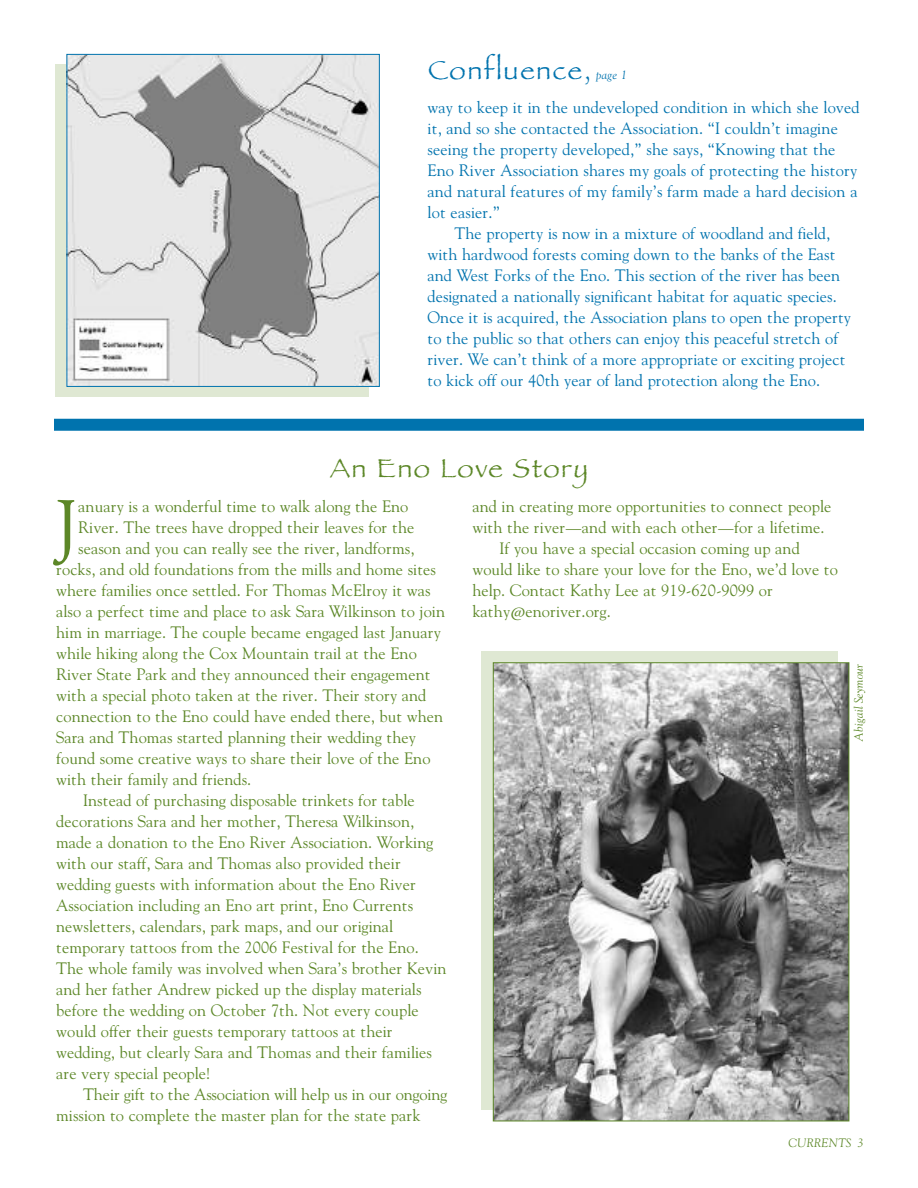
<style>
.page{position:relative;width:918px;height:1188px;background:#fff}
.page>*{position:absolute;margin:0;border:0;box-sizing:border-box;transform-origin:0 0}
.t1{font:73.05px "Goudy Oldstyle II V";color:#5c8727}
.t2{font:27px "Papyrus";letter-spacing:.06em;color:#5c8727}
.t3{font:27px "Papyrus";letter-spacing:.06em;color:#0073ae}
.t4{font:16.5px "Goudy Oldstyle II V";color:#5c8727}
.t5{font:16.5px "Goudy Oldstyle II V";color:#0073ae}
.t6{font:12px "Goudy Oldstyle II Italic V";color:#5c8727}
.t7{font:12px "Goudy Oldstyle II Italic V";color:#0073ae}
</style>
<div class="page">
<svg style="left:482px;top:651px;width:356px;height:459px;background:#d1dcc3"></svg>
<img style="left:495px;top:664px;width:352px;height:455px">
<div style="left:54px;top:419px;width:810px;height:12px;background:#0073ae"></div>
<div style="left:56px;top:64px;width:313px;height:333px;background:#dfe8d3"></div>
<img style="left:69px;top:56px;width:309px;height:329px">
<div style="left:67px;top:54px;width:313px;height:333px;border:1px solid #0073ae"></div>
<h2 class="t3" style="left:428px;top:54px;width:165px">Confluence,</h2>
<p class="t7" style="left:596px;top:71px;width:33px">page 1</p>
<p class="t5" style="left:428px;top:101px;width:434px">way to keep it in the undeveloped condition in which she loved</p>
<p class="t5" style="left:428px;top:122px;width:412px">it, and so she contacted the Association. “I couldn’t imagine</p>
<p class="t5" style="left:428px;top:143px;width:410px">seeing the property developed,” she says, “Knowing that the</p>
<p class="t5" style="left:428px;top:164px;width:431px">Eno River Association shares my goals of protecting the history</p>
<p class="t5" style="left:428px;top:185px;width:432px">and natural features of my family’s farm made a hard decision a</p>
<p class="t5" style="left:428px;top:206px;width:74px">lot easier.”</p>
<p class="t5" style="left:455px;top:227px;width:377px">The property is now in a mixture of woodland and field,</p>
<p class="t5" style="left:428px;top:248px;width:410px">with hardwood forests coming down to the banks of the East</p>
<p class="t5" style="left:428px;top:269px;width:414px">and West Forks of the Eno. This section of the river has been</p>
<p class="t5" style="left:428px;top:290px;width:411px">designated a nationally significant habitat for aquatic species.</p>
<p class="t5" style="left:428px;top:311px;width:425px">Once it is acquired, the Association plans to open the property</p>
<p class="t5" style="left:428px;top:332px;width:412px">to the public so that others can enjoy this peaceful stretch of</p>
<p class="t5" style="left:428px;top:353px;width:420px">river. We can’t think of a more appropriate or exciting project</p>
<p class="t5" style="left:428px;top:374px;width:394px">to kick off our 40th year of land protection along the Eno.</p>
<h2 class="t2" style="left:330px;top:452px;width:259px">An Eno Love Story</h2>
<h1 class="t1" style="left:56px;top:498px;width:24px">J</h1>
<p class="t4" style="left:78px;top:500px;width:332px">anuary is a wonderful time to walk along the Eno</p>
<p class="t4" style="left:78px;top:521px;width:338px">River. The trees have dropped their leaves for the</p>
<p class="t4" style="left:78px;top:542px;width:338px">season and you can really see the river, landforms,</p>
<p class="t4" style="left:56px;top:563px;width:381px">rocks, and old foundations from the mills and home sites</p>
<p class="t4" style="left:56px;top:584px;width:376px">where families once settled. For Thomas McElroy it was</p>
<p class="t4" style="left:56px;top:605px;width:390px">also a perfect time and place to ask Sara Wilkinson to join</p>
<p class="t4" style="left:56px;top:626px;width:387px">him in marriage. The couple became engaged last January</p>
<p class="t4" style="left:56px;top:647px;width:362px">while hiking along the Cox Mountain trail at the Eno</p>
<p class="t4" style="left:56px;top:668px;width:376px">River State Park and they announced their engagement</p>
<p class="t4" style="left:56px;top:689px;width:372px">with a special photo taken at the river. Their story and</p>
<p class="t4" style="left:56px;top:710px;width:389px">connection to the Eno could have ended there, but when</p>
<p class="t4" style="left:56px;top:731px;width:361px">Sara and Thomas started planning their wedding they</p>
<p class="t4" style="left:56px;top:752px;width:376px">found some creative ways to share their love of the Eno</p>
<p class="t4" style="left:56px;top:773px;width:197px">with their family and friends.</p>
<p class="t4" style="left:83px;top:794px;width:333px">Instead of purchasing disposable trinkets for table</p>
<p class="t4" style="left:56px;top:815px;width:360px">decorations Sara and her mother, Theresa Wilkinson,</p>
<p class="t4" style="left:56px;top:836px;width:379px">made a donation to the Eno River Association. Working</p>
<p class="t4" style="left:56px;top:857px;width:346px">with our staff, Sara and Thomas also provided their</p>
<p class="t4" style="left:56px;top:878px;width:361px">wedding guests with information about the Eno River</p>
<p class="t4" style="left:56px;top:899px;width:359px">Association including an Eno art print, Eno Currents</p>
<p class="t4" style="left:56px;top:920px;width:339px">newsletters, calendars, park maps, and our original</p>
<p class="t4" style="left:56px;top:941px;width:364px">temporary tattoos from the 2006 Festival for the Eno.</p>
<p class="t4" style="left:56px;top:962px;width:392px">The whole family was involved when Sara’s brother Kevin</p>
<p class="t4" style="left:56px;top:983px;width:367px">and her father Andrew picked up the display materials</p>
<p class="t4" style="left:56px;top:1004px;width:364px">before the wedding on October 7th. Not every couple</p>
<p class="t4" style="left:56px;top:1025px;width:338px">would offer their guests temporary tattoos at their</p>
<p class="t4" style="left:56px;top:1046px;width:377px">wedding, but clearly Sara and Thomas and their families</p>
<p class="t4" style="left:56px;top:1067px;width:156px">are very special people!</p>
<p class="t4" style="left:83px;top:1088px;width:366px">Their gift to the Association will help us in our ongoing</p>
<p class="t4" style="left:56px;top:1109px;width:366px">mission to complete the master plan for the state park</p>
<p class="t4" style="left:472px;top:500px;width:361px">and in creating more opportunities to connect people</p>
<p class="t4" style="left:472px;top:521px;width:354px">with the river—and with each other—for a lifetime.</p>
<p class="t4" style="left:499px;top:542px;width:302px">If you have a special occasion coming up and</p>
<p class="t4" style="left:472px;top:563px;width:367px">would like to share your love for the Eno, we’d love to</p>
<p class="t4" style="left:472px;top:584px;width:302px">help. Contact Kathy Lee at 919-620-9099 or</p>
<p class="t4" style="left:472px;top:605px;width:140px">kathy@enoriver.org.</p>
<p class="t6" style="left:854px;top:741px;width:79px;rotate:-90deg">Abigail Seymour</p>
<p class="t6" style="left:789px;top:1139px;width:77px">CURRENTS 3</p>
</div>
